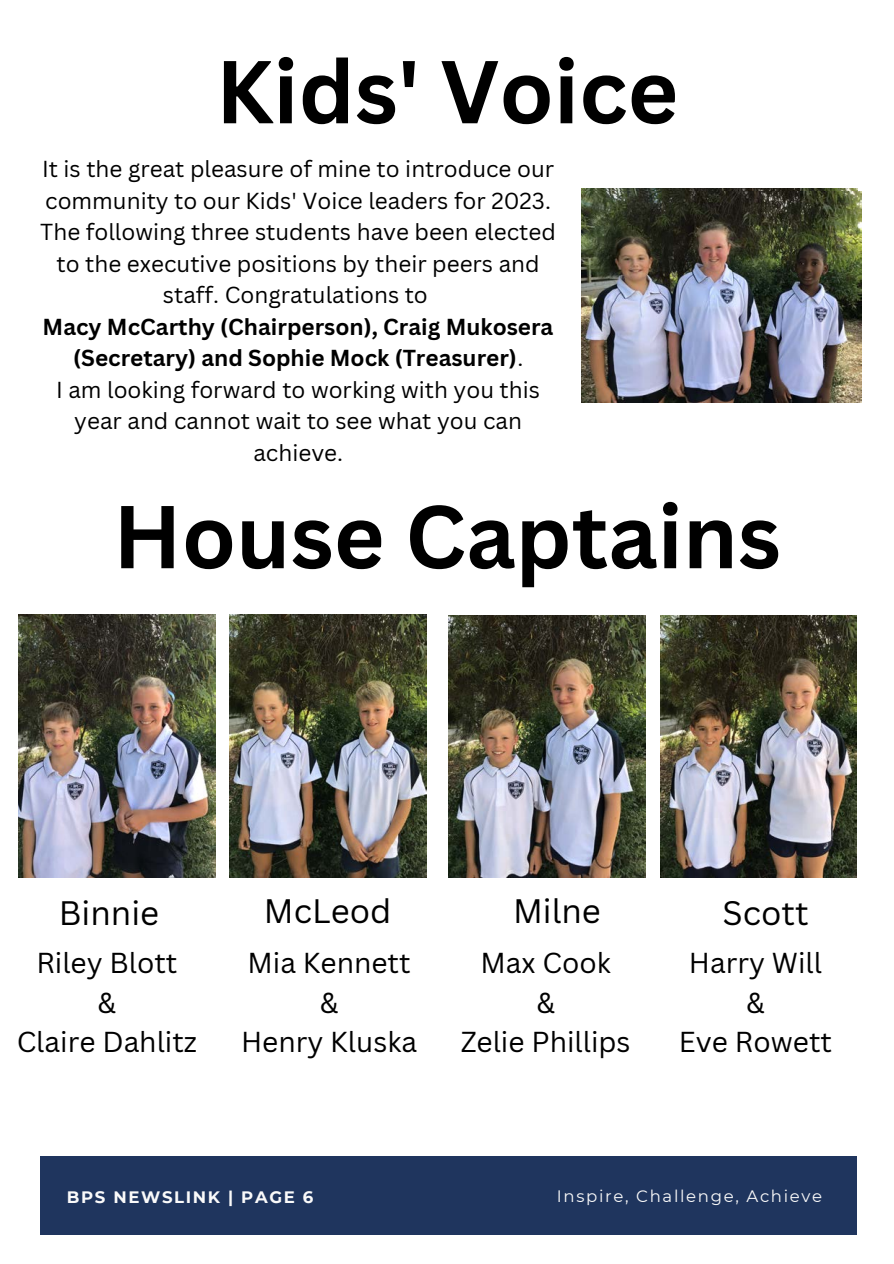
<style>
.page{position:relative;width:894px;height:1264px;background:#fff}
.page>*{position:absolute;margin:0;border:0;box-sizing:border-box;transform-origin:0 0}
.t1{font:700 87px "Canva Sans";color:#000}
.t2{font:33px "Canva Sans";color:#000}
.t3{font:28.05px/39.3px "Canva Sans";color:#000;text-align:center}
.t4{font:22.5px/31.5px "Canva Sans";color:#000;text-align:center}
.t5{font:16.5px "Montserrat";letter-spacing:.1em;color:#fafafa}
.t6{font:700 16.5px "Montserrat";letter-spacing:.1em;color:#fafafa}
.s1{font-weight:700}
</style>
<div class="page">
<div style="left:40px;top:1156px;width:816px;height:78px;background:#1f355e"></div>
<img style="left:19px;top:615px;width:197px;height:262px">
<img style="left:229px;top:615px;width:197px;height:262px">
<img style="left:448px;top:615px;width:197px;height:262px">
<img style="left:660px;top:615px;width:196px;height:262px">
<img style="left:581px;top:192px;width:280px;height:210px">
<h1 class="t1" style="left:216px;top:30px;width:464px">Kids' Voice</h1>
<p class="t4" style="left:40px;top:152px;width:517px">It is the great pleasure of mine to introduce our community to our Kids' Voice leaders for 2023.<br>The following three students have been elected to the executive positions by their peers and staff. Congratulations to</p>
<p class="t4" style="left:43px;top:310px;width:512px"><span class="s1">Macy McCarthy (Chairperson), Craig Mukosera (Secretary) and Sophie Mock (Treasurer)</span>.<br>I am looking forward to working with you this year and cannot wait to see what you can achieve.</p>
<h1 class="t1" style="left:113px;top:475px;width:669px">House Captains</h1>
<h2 class="t2" style="left:59px;top:889px;width:102px">Binnie</h2>
<h2 class="t2" style="left:264px;top:887px;width:129px">McLeod</h2>
<h2 class="t2" style="left:513px;top:887px;width:89px">Milne</h2>
<h2 class="t2" style="left:722px;top:889px;width:87px">Scott</h2>
<p class="t3" style="left:17px;top:942px;width:182px">Riley Blott<br>&amp;<br>Claire Dahlitz</p>
<p class="t3" style="left:241px;top:942px;width:177px">Mia Kennett &amp;<br>Henry Kluska</p>
<p class="t3" style="left:460px;top:942px;width:171px">Max Cook<br>&amp;<br>Zelie Phillips</p>
<p class="t3" style="left:678px;top:942px;width:154px">Harry Will &amp;<br>Eve Rowett</p>
<p class="t6" style="left:67px;top:1186px;width:248px">BPS NEWSLINK | PAGE 6</p>
<p class="t5" style="left:557px;top:1186px;width:267px">Inspire, Challenge, Achieve</p>
</div>
